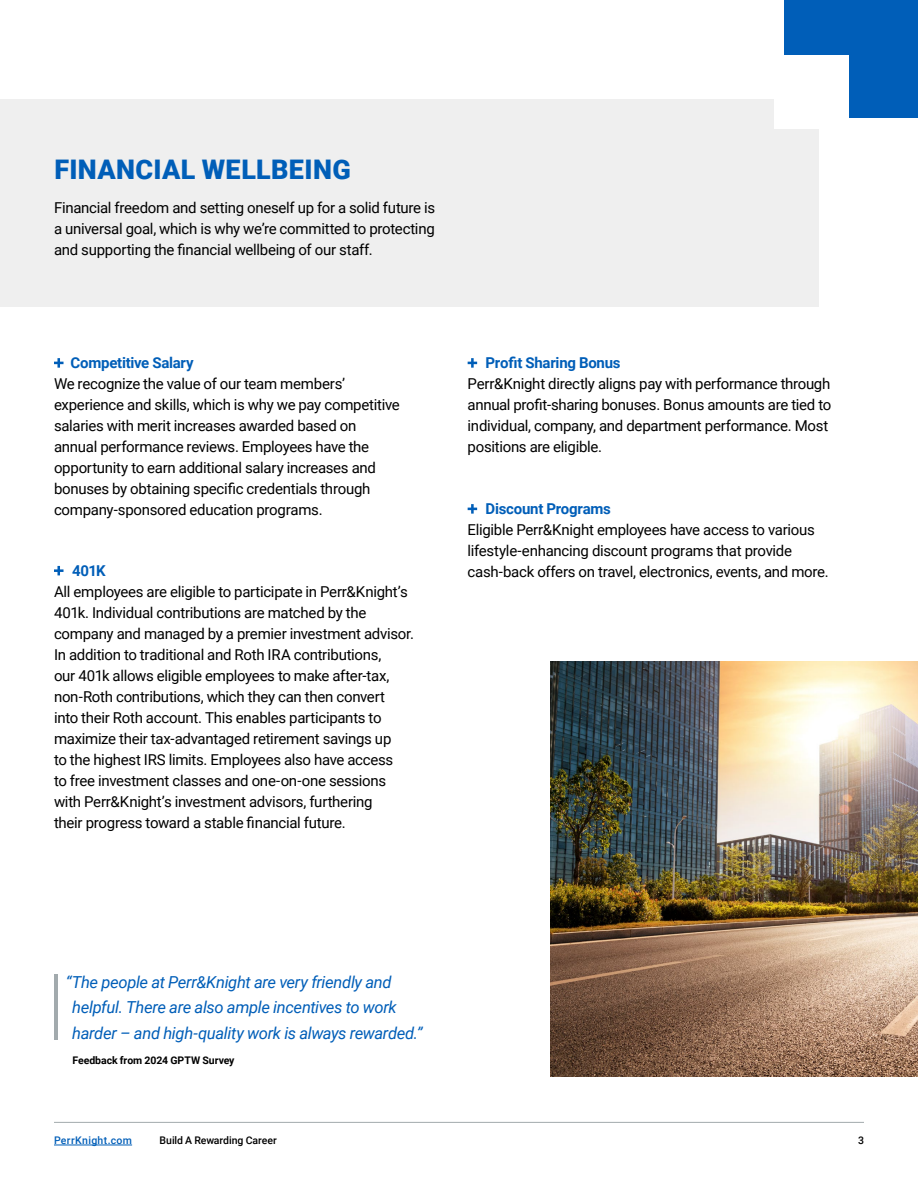
<style>
.page{position:relative;width:918px;height:1188px;background:#fff}
.page>*{position:absolute;margin:0;border:0;box-sizing:border-box;transform-origin:0 0}
.t1{font:900 27px "Roboto";letter-spacing:.015em;color:#005eb8}
.t2{font:italic 16.5px/25.5px "Roboto";letter-spacing:-.02em;color:#005eb8}
.t3{font:15px/21px "Roboto";letter-spacing:-.02em;color:#000}
.t4{font:700 15px "Roboto";letter-spacing:-.015em;color:#005eb8}
.t5{font:700 10.5px "Roboto";letter-spacing:-.005em;color:#000}
.t6{font:500 10.5px "Roboto";letter-spacing:-.005em;color:#000}
.t7{font:500 10.5px "Roboto";letter-spacing:.035em;color:#005eb8}
</style>
<div class="page">
<img style="left:550px;top:662px;width:368px;height:415px">
<div style="left:0;top:99px;width:819px;height:207px;background:#efefef"></div>
<hr style="left:54px;top:1122px;width:810px;height:1px;background:#a2aaad">
<hr style="left:54px;top:1145px;width:78px;height:1px;background:#005eb8">
<svg style="left:54px;top:358px;width:10px;height:10px"></svg>
<svg style="left:54px;top:566px;width:10px;height:9px"></svg>
<svg style="left:468px;top:358px;width:9px;height:10px"></svg>
<svg style="left:468px;top:504px;width:9px;height:10px"></svg>
<hr style="left:54px;top:975px;width:3px;height:65px;background:#a2aaad">
<div style="left:784px;top:0;width:134px;height:117px;background:#005eb8"></div>
<div style="left:775px;top:56px;width:74px;height:73px;background:#fff"></div>
<h1 class="t1" style="left:54px;top:150px;width:298px">FINANCIAL WELLBEING</h1>
<p class="t3" style="left:54px;top:197px;width:383px;text-align:justify">Financial freedom and setting oneself up for a solid future is a universal goal, which is why we’re committed to protecting and supporting the financial wellbeing of our staff.</p>
<p class="t4" style="left:71px;top:352px;width:125px">Competitive Salary</p>
<p class="t3" style="left:54px;top:373px;width:347px">We recognize the value of our team members’ experience and skills, which is why we pay competitive salaries with merit increases awarded based on annual performance reviews. Employees have the opportunity to earn additional salary increases and bonuses by obtaining specific credentials through company-sponsored education programs.</p>
<p class="t4" style="left:72px;top:560px;width:35px">401K</p>
<p class="t3" style="left:54px;top:581px;width:361px">All employees are eligible to participate in Perr&amp;Knight’s 401k. Individual contributions are matched by the company and managed by a premier investment advisor.<br>In addition to traditional and Roth IRA contributions,<br>our 401k allows eligible employees to make after-tax, non-Roth contributions, which they can then convert<br>into their Roth account. This enables participants to maximize their tax-advantaged retirement savings up<br>to the highest IRS limits. Employees also have access<br>to free investment classes and one-on-one sessions with Perr&amp;Knight’s investment advisors, furthering<br>their progress toward a stable financial future.</p>
<p class="t4" style="left:486px;top:352px;width:137px">Profit Sharing Bonus</p>
<p class="t3" style="left:468px;top:373px;width:365px">Perr&amp;Knight directly aligns pay with performance through annual profit-sharing bonuses. Bonus amounts are tied to individual, company, and department performance. Most positions are eligible.</p>
<p class="t4" style="left:486px;top:498px;width:127px">Discount Programs</p>
<p class="t3" style="left:468px;top:519px;width:363px">Eligible Perr&amp;Knight employees have access to various lifestyle-enhancing discount programs that provide cash-back offers on travel, electronics, events, and more.</p>
<p class="t2" style="left:72px;top:969px;width:352px;text-indent:-6px">“The people at Perr&amp;Knight are very friendly and helpful. There are also ample incentives to work harder – and high-quality work is always rewarded.”</p>
<p class="t5" style="left:72px;top:1053px;width:164px">Feedback from 2024 GPTW Survey</p>
<p class="t7" style="left:54px;top:1133px;width:80px">PerrKnight.com</p>
<p class="t6" style="left:160px;top:1133px;width:119px">Build A Rewarding Career</p>
<p class="t6" style="left:858px;top:1133px;width:7px">3</p>
</div>
